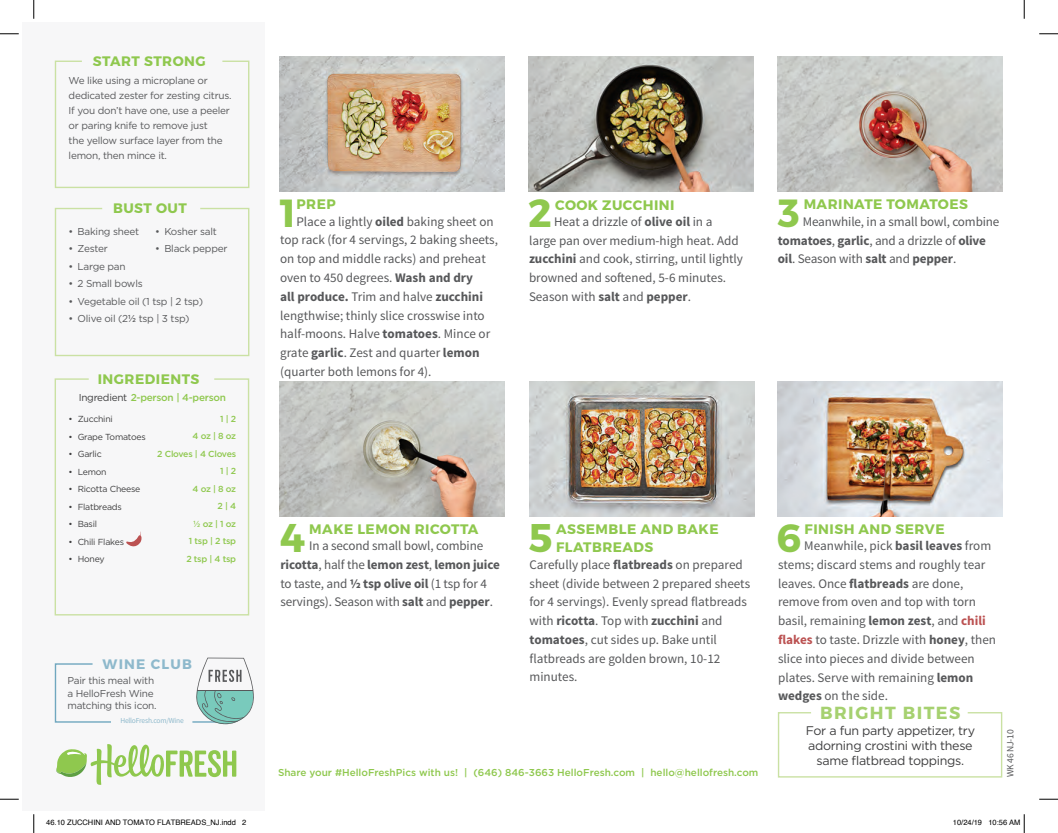
<style>
.page{position:relative;width:1058px;height:833px;background:#fff}
.page>*{position:absolute;margin:0;border:0;box-sizing:border-box;transform-origin:0 0}
.t1{font:700 40px "Montserrat";color:#8fc84e}
.t2{font:700 39.88px "Montserrat";color:#8fc84e}
.t3{font:700 39.25px "Montserrat";color:#8fc84e}
.t4{font:700 39.12px "Montserrat";color:#8fc84e}
.t5{font:700 17.5px "Montserrat";letter-spacing:.085em;color:#a6d170}
.t6{font:700 13.75px/17.5px "Montserrat";letter-spacing:.035em;color:#8fc84e}
.t7{font:700 13.75px "Montserrat";letter-spacing:.085em;color:#8eb9cc}
.t8{font:13.12px/18.8px "Source Sans Pro";color:#57585a}
.t9{font:12.5px/15px "Gotham";letter-spacing:-.025em;color:#3e3e3f;text-align:center}
.t10{font:10px/15px "Gotham";letter-spacing:-.025em;color:#57585a}
.t11{font:500 10px "Gotham";color:#8fc84e}
.t12{font:500 10px "Gotham";letter-spacing:-.025em;color:#8fc84e}
.t13{font:9.62px "Source Sans Pro";letter-spacing:-.025em;color:#57585a}
.t14{font:8.75px "Gotham";letter-spacing:-.025em;color:#3e3e3f}
.t15{font:500 8.75px/17.5px "Gotham";letter-spacing:-.025em;color:#8fc84e;text-align:right}
.t16{font:7.5px "Helvetica";color:#000}
.t17{font:7.5px "Source Sans Pro";letter-spacing:-.025em;color:#8eb9cc}
.s1{font-weight:700}
.s2{font-weight:500}
.s3{font-weight:400;color:#3e3e3f}
.s4{font-weight:700;color:#bb5151}
</style>
<div class="page">
<div style="left:23px;top:23px;width:241px;height:787px;background:#f7f7f8"></div>
<svg style="left:54px;top:207px;width:196px;height:150px"></svg>
<svg style="left:54px;top:60px;width:196px;height:128px"></svg>
<svg style="left:54px;top:663px;width:57px;height:60px"></svg>
<svg style="left:777px;top:712px;width:226px;height:66px"></svg>
<svg style="left:56px;top:744px;width:180px;height:40px"></svg>
<svg style="left:54px;top:378px;width:196px;height:238px"></svg>
<svg style="left:126px;top:531px;width:16px;height:19px"></svg>
<svg style="left:193px;top:657px;width:61px;height:68px"></svg>
<svg style="left:0;top:33px;width:19px;height:2px"></svg>
<svg style="left:1039px;top:33px;width:19px;height:2px"></svg>
<svg style="left:0;top:798px;width:19px;height:2px"></svg>
<svg style="left:1039px;top:798px;width:19px;height:2px"></svg>
<svg style="left:33px;top:0;width:2px;height:19px"></svg>
<svg style="left:33px;top:814px;width:2px;height:19px"></svg>
<svg style="left:1023px;top:0;width:2px;height:19px"></svg>
<svg style="left:1023px;top:814px;width:2px;height:19px"></svg>
<img style="left:529px;top:381px;width:225px;height:135px">
<img style="left:280px;top:381px;width:225px;height:135px">
<img style="left:777px;top:381px;width:225px;height:135px">
<img style="left:280px;top:56px;width:225px;height:135px">
<img style="left:529px;top:56px;width:225px;height:135px">
<img style="left:777px;top:56px;width:225px;height:135px">
<p class="t6" style="left:93px;top:52px;width:114px">START STRONG</p>
<p class="t10" style="left:69px;top:72px;width:164px">We like using a microplane or dedicated zester for zesting citrus.<br>If you don’t have one, use a peeler or paring knife to remove just<br>the yellow surface layer from the lemon, then mince it.</p>
<p class="t6" style="left:113px;top:199px;width:75px">BUST OUT</p>
<p class="t6" style="left:555px;top:197px;width:121px">COOK ZUCCHINI</p>
<p class="t6" style="left:803px;top:196px;width:166px">MARINATE TOMATOES</p>
<h3 class="t4" style="left:280px;top:189px;width:18px">1</h3>
<h3 class="t3" style="left:528px;top:189px;width:25px">2</h3>
<h3 class="t3" style="left:778px;top:189px;width:23px">3</h3>
<p class="t6" style="left:296px;top:196px;width:41px">PREP</p>
<p class="t8" style="left:280px;top:212px;width:219px;text-indent:16px">Place a lightly <span class="s1">oiled</span> baking sheet on top rack (for 4 servings, 2 baking sheets, on top and middle racks) and preheat oven to 450 degrees. <span class="s1">Wash and dry<br>all produce.</span> Trim and halve <span class="s1">zucchini </span>lengthwise; thinly slice crosswise into half-moons. Halve <span class="s1">tomatoes</span>. Mince or grate <span class="s1">garlic</span>. Zest and quarter <span class="s1">lemon </span>(quarter both lemons for 4).</p>
<p class="t8" style="left:529px;top:212px;width:215px;text-indent:25px">Heat a drizzle of <span class="s1">olive oil</span> in a large pan over medium-high heat. Add <span class="s1">zucchini</span> and cook, stirring, until lightly browned and softened, 5-6 minutes.<br>Season with <span class="s1">salt</span> and <span class="s1">pepper</span>.</p>
<p class="t8" style="left:777px;top:212px;width:223px;text-indent:25px">Meanwhile, in a small bowl, combine <span class="s1">tomatoes</span>, <span class="s1">garlic</span>, and a drizzle of <span class="s1">olive oil</span>. Season with <span class="s1">salt</span> and <span class="s1">pepper</span>.</p>
<p class="t10" style="left:69px;top:223px;width:72px">• Baking sheet</p>
<p class="t10" style="left:69px;top:241px;width:41px">• Zester</p>
<p class="t10" style="left:69px;top:258px;width:58px">• Large pan</p>
<p class="t10" style="left:69px;top:276px;width:76px">• 2 Small bowls</p>
<p class="t10" style="left:69px;top:293px;width:136px">• Vegetable oil (1 tsp | 2 tsp)</p>
<p class="t10" style="left:69px;top:311px;width:122px">• Olive oil (2<span class="s2">½</span> tsp | 3 tsp)</p>
<p class="t10" style="left:155px;top:223px;width:63px">• Kosher salt</p>
<p class="t10" style="left:155px;top:241px;width:74px">• Black pepper</p>
<p class="t6" style="left:98px;top:370px;width:103px">INGREDIENTS</p>
<p class="t12" style="left:79px;top:390px;width:149px"><span class="s3">Ingredient</span> 2-person | 4-person</p>
<p class="t14" style="left:69px;top:414px;width:46px">• Zucchini</p>
<p class="t14" style="left:69px;top:431px;width:79px">• Grape Tomatoes</p>
<p class="t14" style="left:69px;top:449px;width:35px">• Garlic</p>
<p class="t14" style="left:69px;top:466px;width:40px">• Lemon</p>
<p class="t14" style="left:69px;top:484px;width:73px">• Ricotta Cheese</p>
<p class="t14" style="left:69px;top:501px;width:55px">• Flatbreads</p>
<p class="t14" style="left:69px;top:519px;width:30px">• Basil</p>
<p class="t14" style="left:69px;top:536px;width:57px">• Chili Flakes</p>
<p class="t14" style="left:69px;top:554px;width:37px">• Honey</p>
<p class="t15" style="left:157px;top:409px;width:80px">1 | 2<br>4 oz | 8 oz<br>2 Cloves | 4 Cloves<br>1 | 2<br>4 oz | 8 oz<br>2 | 4<br>½ oz | 1 oz<br>1 tsp | 2 tsp<br>2 tsp | 4 tsp</p>
<p class="t7" style="left:103px;top:655px;width:91px">WINE CLUB</p>
<p class="t10" style="left:68px;top:674px;width:91px;line-height:12.5px">Pair this meal with a HelloFresh Wine matching this icon.</p>
<p class="t17" style="left:120px;top:716px;width:65px">HelloFresh.com/Wine</p>
<h1 class="t1" style="left:280px;top:513px;width:27px">4</h1>
<h2 class="t2" style="left:529px;top:513px;width:25px">5</h2>
<h3 class="t3" style="left:776px;top:513px;width:26px">6</h3>
<p class="t6" style="left:309px;top:520px;width:171px">MAKE LEMON RICOTTA</p>
<p class="t6" style="left:556px;top:520px;width:164px">ASSEMBLE AND BAKE<br>FLATBREADS</p>
<p class="t6" style="left:804px;top:520px;width:142px">FINISH AND SERVE</p>
<p class="t8" style="left:778px;top:536px;width:219px;text-indent:26px">Meanwhile, pick <span class="s1">basil leaves</span> from stems; discard stems and roughly tear leaves. Once <span class="s1">flatbreads</span> are done, remove from oven and top with torn basil, remaining <span class="s1">lemon zest</span>, and <span class="s4">chili flakes</span> to taste. Drizzle with <span class="s1">honey</span>, then slice into pieces and divide between plates. Serve with remaining <span class="s1">lemon wedges</span> on the side.</p>
<h3 class="t5" style="left:820px;top:701px;width:142px">BRIGHT BITES</h3>
<p class="t8" style="left:280px;top:536px;width:221px;text-indent:29px">In a second small bowl, combine <span class="s1">ricotta</span>, half the <span class="s1">lemon zest</span>, <span class="s1">lemon juice </span>to taste, and <span class="s1">½ tsp olive oil</span> (1 tsp for 4 servings). Season with <span class="s1">salt</span> and <span class="s1">pepper</span>.</p>
<p class="t8" style="left:529px;top:555px;width:222px">Carefully place <span class="s1">flatbreads</span> on prepared sheet (divide between 2 prepared sheets for 4 servings). Evenly spread flatbreads with <span class="s1">ricotta</span>. Top with <span class="s1">zucchini</span> and <span class="s1">tomatoes</span>, cut sides up. Bake until flatbreads are golden brown, 10-12 minutes.</p>
<p class="t11" style="left:278px;top:766px;width:482px">Share your #HelloFreshPics with us! | (646) 846-3663 HelloFresh.com | hello@hellofresh.com</p>
<p class="t9" style="left:805px;top:723px;width:171px">For a fun party appetizer, try adorning crostini with these same flatbread toppings.</p>
<p class="t13" style="left:1004px;top:776px;width:49px;rotate:-90deg">WK 46 NJ-10</p>
<p class="t16" style="left:46px;top:817px;width:202px">46.10 ZUCCHINI AND TOMATO FLATBREADS_NJ.indd 2</p>
<p class="t16" style="left:953px;top:817px;width:69px">10/24/19 10:56 AM</p>
</div>
